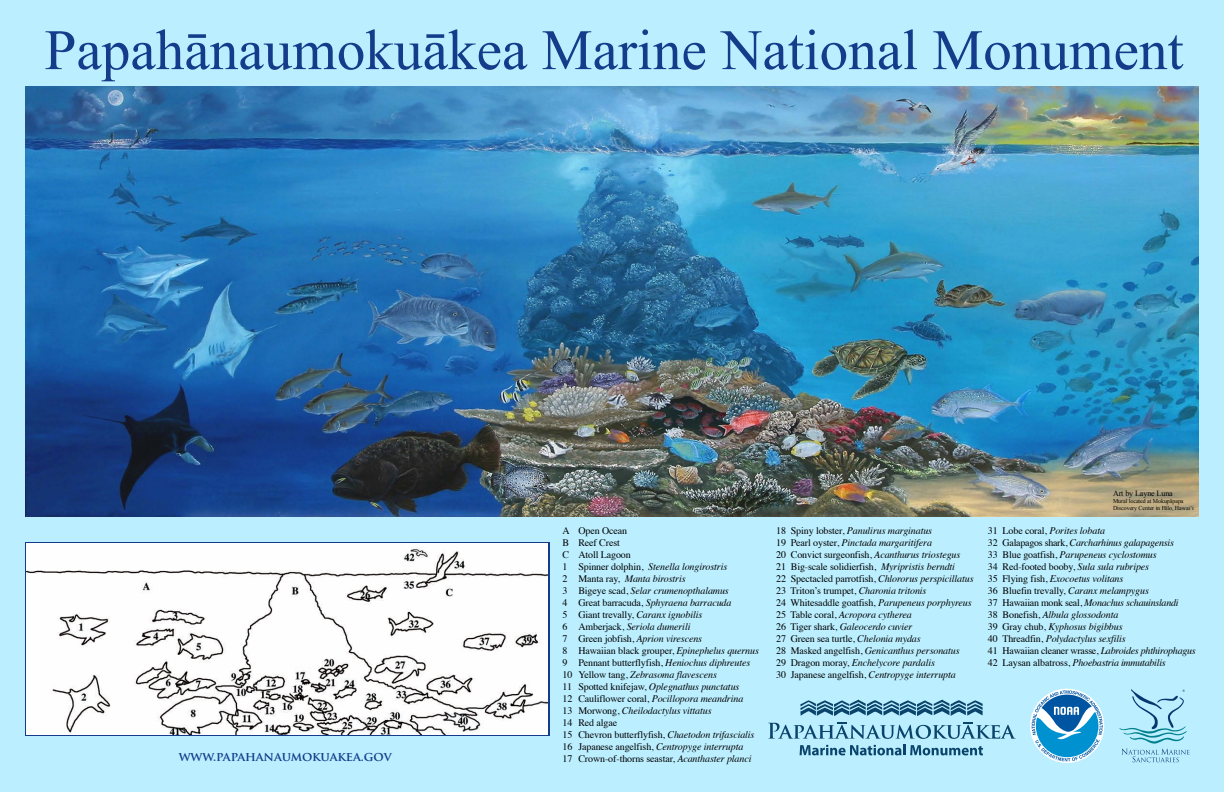
<style>
.page{position:relative;width:1224px;height:792px;background:#bbefff}
.page>*{position:absolute;margin:0;border:0;box-sizing:border-box;transform-origin:0 0}
.t1{font:57.2px "Times New Roman";color:#153c8a}
.t2{font:700 12.5px "Trajan Pro";letter-spacing:-.01em;color:#153c8a}
.t3{font:italic 10px/12px "Times";letter-spacing:-.01em;color:#000}
.t4{font:10px/12px "Times";letter-spacing:-.01em;color:#000}
.t5{font:8px "Times New Roman";letter-spacing:-.01em;color:#000}
.t6{font:6px/7px "Times New Roman";letter-spacing:-.01em;color:#000}
.s1{font-style:normal}
</style>
<div class="page">
<img style="left:25px;top:87px;width:1174px;height:430px">
<svg style="left:1032px;top:690px;width:71px;height:71px"></svg>
<svg style="left:1119px;top:689px;width:71px;height:73px"></svg>
<svg style="left:800px;top:745px;width:183px;height:10px"></svg>
<svg style="left:768px;top:723px;width:248px;height:16px"></svg>
<svg style="left:800px;top:700px;width:183px;height:16px"></svg>
<div style="left:25px;top:542px;width:524px;height:194px;background:#fefefe"></div>
<img style="left:27px;top:549px;width:521px;height:185px">
<h1 class="t1" style="left:45px;top:12px;width:1140px">Papahānaumokuākea Marine National Monument</h1>
<p class="t3" style="left:578px;top:524px;width:182px"><span class="s1">Open Ocean<br>Reef Crest<br>Atoll Lagoon<br>Spinner dolphin,</span> Stenella longirostris<br><span class="s1">Manta ray,</span> Manta birostris<br><span class="s1">Bigeye scad,</span> Selar crumenopthalamus<br><span class="s1">Great barracuda,</span> Sphyraena barracuda<br><span class="s1">Giant trevally,</span> Caranx ignobilis<br><span class="s1">Amberjack,</span> Seriola dumerili<br><span class="s1">Green jobfish,</span> Aprion virescens<br><span class="s1">Hawaiian black grouper,</span> Epinephelus quernus <span class="s1">Pennant butterflyfish,</span> Heniochus diphreutes <span class="s1">Yellow tang,</span> Zebrasoma flavescens<br><span class="s1">Spotted knifejaw,</span> Oplegnathus punctatus <span class="s1">Cauliflower coral,</span> Pocillopora meandrina <span class="s1">Morwong,</span> Cheilodactylus vittatus<br><span class="s1">Red algae<br>Chevron butterflyfish,</span> Chaetodon trifascialis <span class="s1">Japanese angelfish,</span> Centropyge interrupta <span class="s1">Crown-of-thorns seastar,</span> Acanthaster planci</p>
<p class="t4" style="left:563px;top:524px;width:11px">A<br>B<br>C<br>1<br>2<br>3<br>4<br>5<br>6<br>7<br>8<br>9<br>10<br>11<br>12<br>13<br>14<br>15<br>16</p>
<p class="t2" style="left:179px;top:748px;width:214px">WWW.PAPAHANAUMOKUAKEA.GOV</p>
<p class="t4" style="left:563px;top:752px;width:11px">17</p>
<p class="t5" style="left:1113px;top:487px;width:61px">Art by Layne Luna</p>
<p class="t6" style="left:1113px;top:498px;width:82px">Mural located at Mokupāpapa<br>Discovery Center in Hilo, Hawai‘i</p>
<p class="t3" style="left:776px;top:524px;width:199px"><span class="s1">18 Spiny lobster,</span> Panulirus marginatus<br><span class="s1">19 Pearl oyster,</span> Pinctada margaritifera<br><span class="s1">20 Convict surgeonfish,</span> Acanthurus triostegus<br><span class="s1">21 Big-scale solidierfish,</span> Myripristis berndti<br><span class="s1">22 Spectacled parrotfish,</span> Chlororus perspicillatus <span class="s1">23 Triton’s trumpet,</span> Charonia tritonis<br><span class="s1">24 Whitesaddle goatfish,</span> Parupeneus porphyreus <span class="s1">25 Table coral,</span> Acropora cytherea<br><span class="s1">26 Tiger shark,</span> Galeocerdo cuvier<br><span class="s1">27 Green sea turtle,</span> Chelonia mydas<br><span class="s1">28 Masked angelfish,</span> Genicanthus personatus<br><span class="s1">29 Dragon moray,</span> Enchelycore pardalis<br><span class="s1">30 Japanese angelfish,</span> Centropyge interrupta</p>
<p class="t3" style="left:988px;top:524px;width:209px"><span class="s1">31 Lobe coral,</span> Porites lobata<br><span class="s1">32 Galapagos shark,</span> Carcharhinus galapagensis<br><span class="s1">33 Blue goatfish,</span> Parupeneus cyclostomus<br><span class="s1">34 Red-footed booby,</span> Sula sula rubripes<br><span class="s1">35 Flying fish,</span> Exocoetus volitans<br><span class="s1">36 Bluefin trevally,</span> Caranx melampygus<br><span class="s1">37 Hawaiian monk seal,</span> Monachus schauinslandi<br><span class="s1">38 Bonefish,</span> Albula glossodonta<br><span class="s1">39 Gray chub,</span> Kyphosus bigibbus<br><span class="s1">40 Threadfin,</span> Polydactylus sexfilis<br><span class="s1">41 Hawaiian cleaner wrasse,</span> Labroides phthirophagus <span class="s1">42 Laysan albatross,</span> Phoebastria immutabilis</p>
</div>
